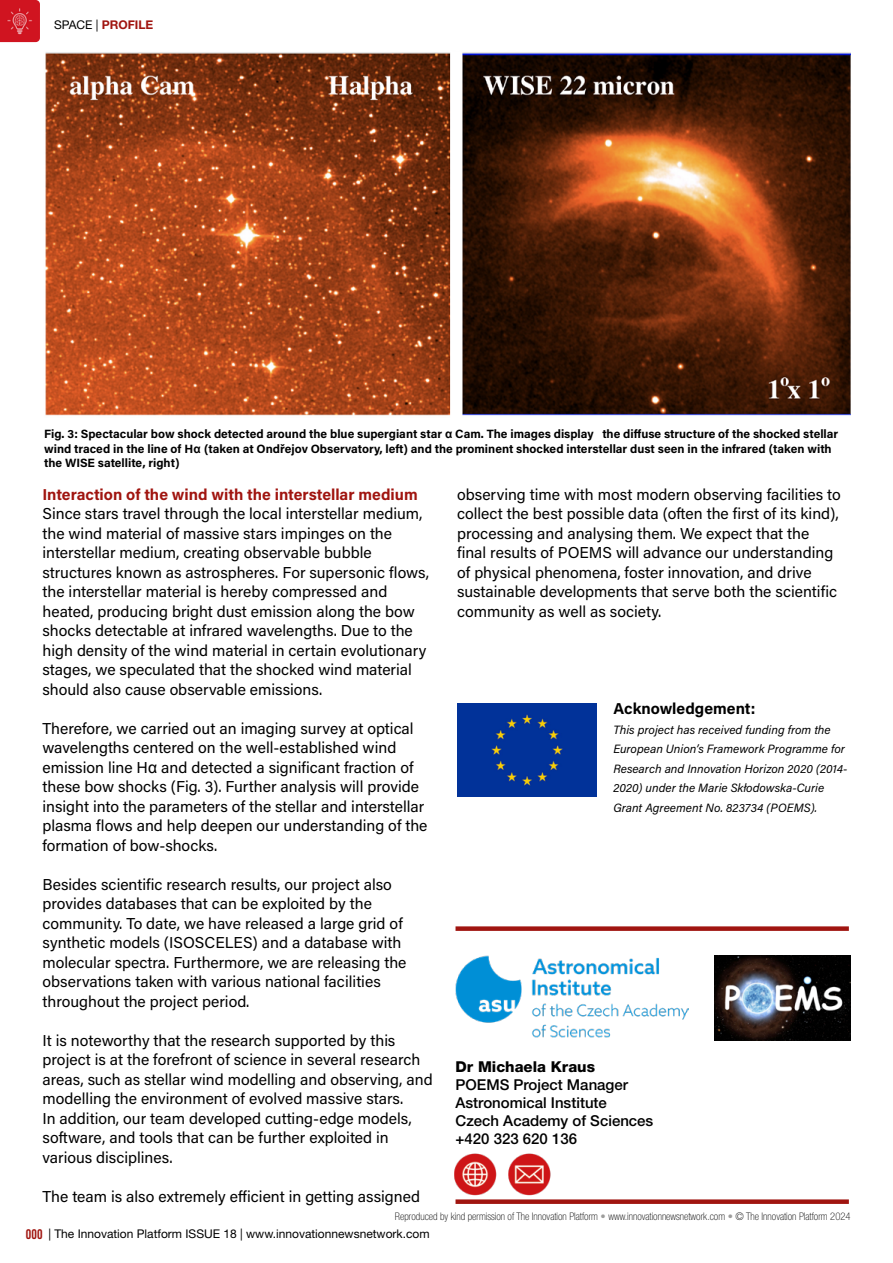
<style>
.page{position:relative;width:893px;height:1263px;background:#fff}
.page>*{position:absolute;margin:0;border:0;box-sizing:border-box;transform-origin:0 0}
.t1{font:15.75px/19.5px "Acumin Pro";color:#000}
.t2{font:700 15.75px "Acumin Pro";color:#a01510}
.t3{font:700 15.75px "Acumin Pro";color:#000}
.t4{font:500 15px/18px "Helvetica Neue LT Std";color:#000}
.t5{font:800 15px "Helvetica Neue LT Std";color:#000}
.t6{font:700 12px/14.4px "Acumin Pro";color:#000}
.t7{font:italic 12px/19.5px "Acumin Pro";color:#000}
.t8{font:12px "Helvetica Neue LT Std";color:#000}
.t9{font:700 12px "Helvetica Neue LT Std";color:#a01510}
.t10{font:100 condensed 10.5px "Helvetica Neue LT Std";color:#000}
.s1{font-weight:400;color:#000}
.s2{font-family:"Arial"}
.s3{color:#9d9d9c}
.s4{font-family:"Acumin Variable Concept";font-size:15px;color:#a01510}
</style>
<div class="page">
<img style="left:508px;top:1153px;width:43px;height:43px">
<img style="left:454px;top:1153px;width:43px;height:43px">
<div style="left:455px;top:1199px;width:394px;height:5px;background:#a01510"></div>
<div style="left:455px;top:926px;width:394px;height:5px;background:#a01510"></div>
<img style="left:0;top:0;width:40px;height:42px">
<img style="left:455px;top:956px;width:233px;height:81px">
<img style="left:715px;top:956px;width:135px;height:84px">
<img style="left:45px;top:52px;width:805px;height:364px">
<div style="left:457px;top:703px;width:139px;height:93px;background:#013299"></div>
<div style="left:450px;top:51px;width:12px;height:371px;background:#fff;border:2px solid #fff"></div>
<p class="t9" style="left:54px;top:17px;width:101px"><span class="s1">SPACE |</span> PROFILE</p>
<p class="t6" style="left:44px;top:426px;width:796px">Fig. 3: Spectacular bow shock detected around the blue supergiant star <span class="s2">α</span> Cam. The images display the diffuse structure of the shocked stellar wind traced in the line of H<span class="s2">α</span> (taken at Ondřejov Observatory, left) and the prominent shocked interstellar dust seen in the infrared (taken with the WISE satellite, right)</p>
<p class="t2" style="left:43px;top:483px;width:377px">Interaction of the wind with the interstellar medium</p>
<p class="t1" style="left:43px;top:503px;width:388px">Since stars travel through the local interstellar medium, the wind material of massive stars impinges on the interstellar medium, creating observable bubble structures known as astrospheres. For supersonic flows, the interstellar material is hereby compressed and heated, producing bright dust emission along the bow shocks detectable at infrared wavelengths. Due to the high density of the wind material in certain evolutionary stages, we speculated that the shocked wind material should also cause observable emissions.</p>
<p class="t1" style="left:43px;top:718px;width:387px">Therefore, we carried out an imaging survey at optical wavelengths centered on the well-established wind emission line H<span class="s2">α</span> and detected a significant fraction of these bow shocks (Fig. 3). Further analysis will provide insight into the parameters of the stellar and interstellar plasma flows and help deepen our understanding of the formation of bow-shocks.</p>
<p class="t1" style="left:43px;top:874px;width:365px">Besides scientific research results, our project also provides databases that can be exploited by the community. To date, we have released a large grid of synthetic models (ISOSCELES) and a database with molecular spectra. Furthermore, we are releasing the observations taken with various national facilities throughout the project period.</p>
<p class="t1" style="left:43px;top:1030px;width:392px">It is noteworthy that the research supported by this project is at the forefront of science in several research areas, such as stellar wind modelling and observing, and modelling the environment of evolved massive stars.<br>In addition, our team developed cutting-edge models, software, and tools that can be further exploited in various disciplines.</p>
<p class="t1" style="left:43px;top:1186px;width:379px">The team is also extremely efficient in getting assigned</p>
<p class="t1" style="left:457px;top:484px;width:385px">observing time with most modern observing facilities to collect the best possible data (often the first of its kind), processing and analysing them. We expect that the final results of POEMS will advance our understanding of physical phenomena, foster innovation, and drive sustainable developments that serve both the scientific community as well as society.</p>
<p class="t3" style="left:613px;top:697px;width:144px">Acknowledgement:</p>
<p class="t7" style="left:613px;top:719px;width:236px">This project has received funding from the European Union’s Framework Programme for Research and Innovation Horizon 2020 (2014- 2020) under the Marie Skłodowska-Curie Grant Agreement No. 823734 (POEMS).</p>
<p class="t5" style="left:455px;top:1058px;width:141px">Dr Michaela Kraus</p>
<p class="t4" style="left:455px;top:1076px;width:199px">POEMS Project Manager<br>Astronomical Institute<br>Czech Academy of Sciences +420 323 620 136</p>
<p class="t10" style="left:395px;top:1210px;width:457px">Reproduced by kind permission of The Innovation Platform <span class="s3">•</span> www.innovationnewsnetwork.com <span class="s3">•</span> © The Innovation Platform 2024</p>
<p class="t8" style="left:26px;top:1226px;width:405px"><span class="s4">000</span> | The Innovation Platform ISSUE 18 | www.innovationnewsnetwork.com</p>
</div>
